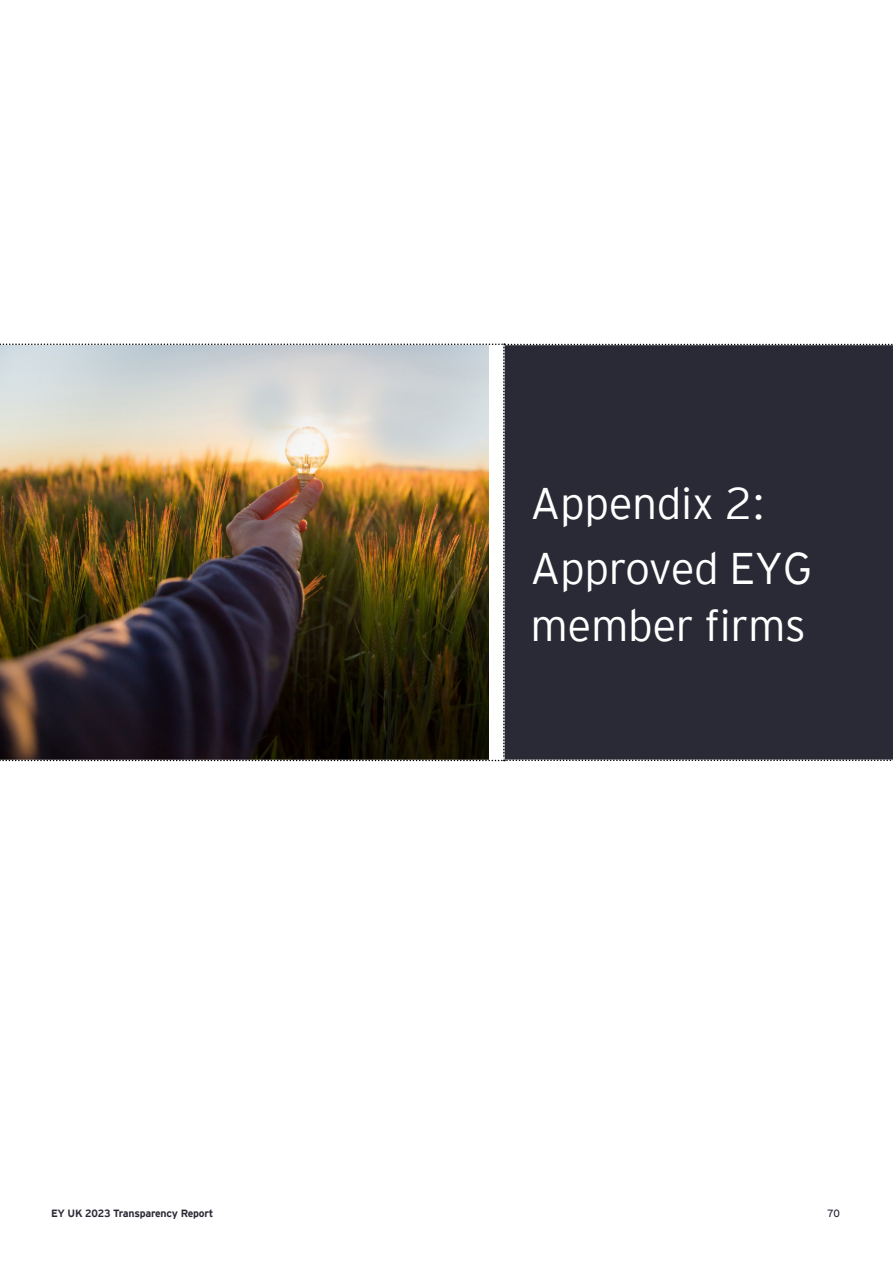
<style>
.page{position:relative;width:893px;height:1263px;background:#fff}
.page>*{position:absolute;margin:0;border:0;box-sizing:border-box;transform-origin:0 0}
.t1{font:300 44.25px/65.6px "EY Interstate";letter-spacing:-.01em;color:#fff}
.t2{font:700 10.5px "EY Interstate";letter-spacing:-.02em;color:#2a2a36}
.t3{font:10.5px "EY Interstate";color:#2a2a36}
</style>
<div class="page">
<img style="left:0;top:343px;width:893px;height:418px">
<p class="t1" style="left:530px;top:467px;width:283px">Appendix 2:<br>Approved EYG</p>
<p class="t1" style="left:530px;top:590px;width:277px">member firms</p>
<p class="t2" style="left:51px;top:1206px;width:164px">EY UK 2023 Transparency Report</p>
<p class="t3" style="left:827px;top:1206px;width:14px">70</p>
</div>
